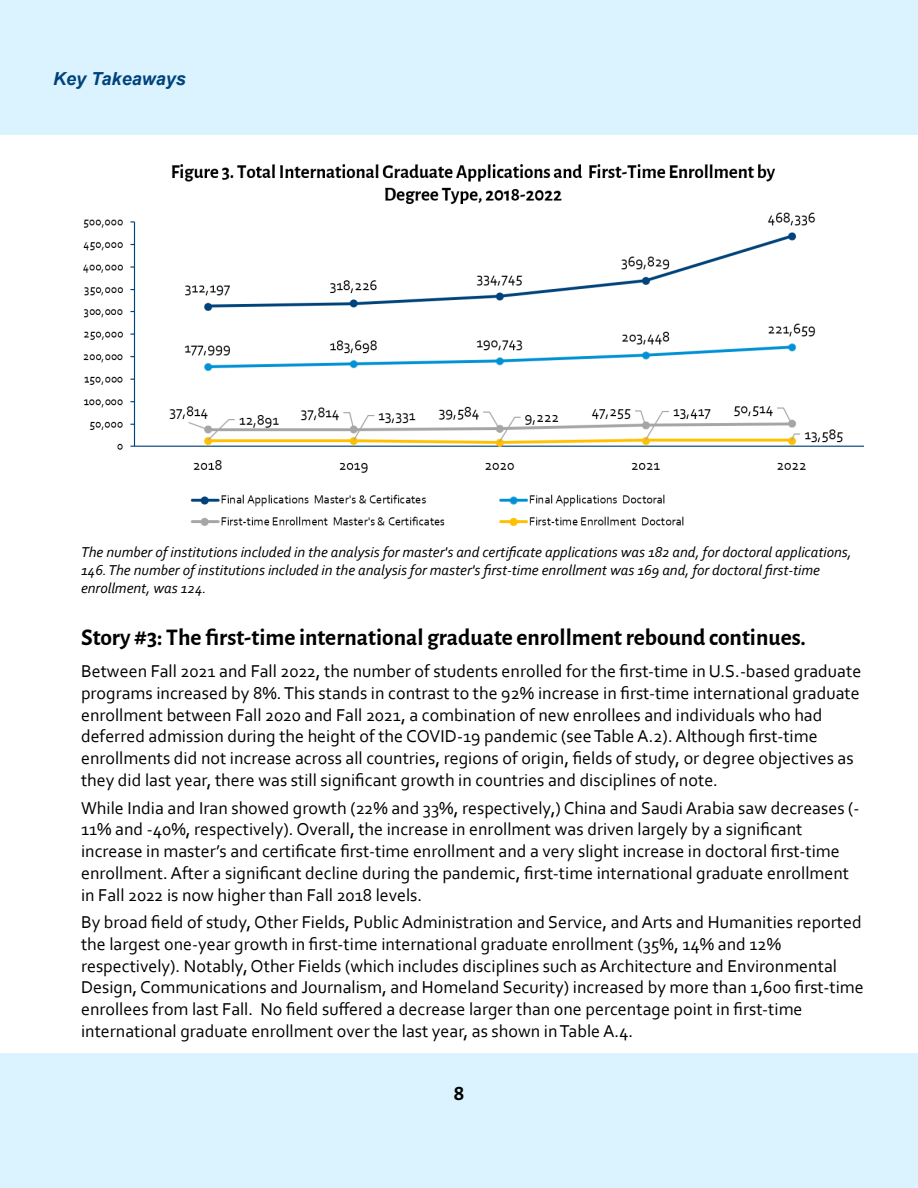
<style>
.page{position:relative;width:918px;height:1188px;background:#fff}
.page>*{position:absolute;margin:0;border:0;box-sizing:border-box;transform-origin:0 0}
.t1{font:700 24px "Alegreya Sans";color:#000}
.t2{font:700 22.5px "Alegreya Sans";color:#000}
.t3{font:18px/21.8px "Corbel";color:#000}
.t4{font:italic 700 18px "Arial";color:#00427a}
.t5{font:italic 15px/18.1px "Corbel";color:#000}
</style>
<div class="page">
<div style="left:0;top:1053px;width:918px;height:135px;background:#daf3ff"></div>
<div style="left:0;top:0;width:918px;height:135px;background:#daf3ff"></div>
<img style="left:83px;top:164px;width:781px;height:362px">
<p class="t4" style="left:53px;top:71px;width:134px">Key Takeaways</p>
<p class="t5" style="left:81px;top:544px;width:772px">The number of institutions included in the analysis for master's and certificate applications was 182 and, for doctoral applications,<br>146.The number of institutions included in the analysis for master's first-time enrollment was 169 and, for doctoral first-time enrollment, was 124.</p>
<h1 class="t1" style="left:81px;top:626px;width:726px">Story #3: The first-time international graduate enrollment rebound continues.</h1>
<p class="t3" style="left:81px;top:662px;width:782px">Between Fall 2021 and Fall 2022, the number of students enrolled for the first-time in U.S.-based graduate programs increased by 8%. This stands in contrast to the 92% increase in first-time international graduate enrollment between Fall 2020 and Fall 2021, a combination of new enrollees and individuals who had deferred admission during the height of the COVID-19 pandemic (see Table A.2). Although first-time enrollments did not increase across all countries, regions of origin, fields of study, or degree objectives as they did last year, there was still significant growth in countries and disciplines of note.</p>
<p class="t3" style="left:81px;top:798px;width:780px">While India and Iran showed growth (22% and 33%, respectively,) China and Saudi Arabia saw decreases (- 11% and -40%, respectively). Overall, the increase in enrollment was driven largely by a significant increase in master’s and certificate first-time enrollment and a very slight increase in doctoral first-time enrollment. After a significant decline during the pandemic, first-time international graduate enrollment in Fall 2022 is now higher than Fall 2018 levels.</p>
<p class="t3" style="left:81px;top:913px;width:784px">By broad field of study, Other Fields, Public Administration and Service, and Arts and Humanities reported the largest one-year growth in first-time international graduate enrollment (35%, 14% and 12% respectively). Notably, Other Fields (which includes disciplines such as Architecture and Environmental Design, Communications and Journalism, and Homeland Security) increased by more than 1,600 first-time enrollees from last Fall. No field suffered a decrease larger than one percentage point in first-time international graduate enrollment over the last year, as shown in Table A.4.</p>
<p class="t2" style="left:454px;top:1082px;width:13px">8</p>
</div>
